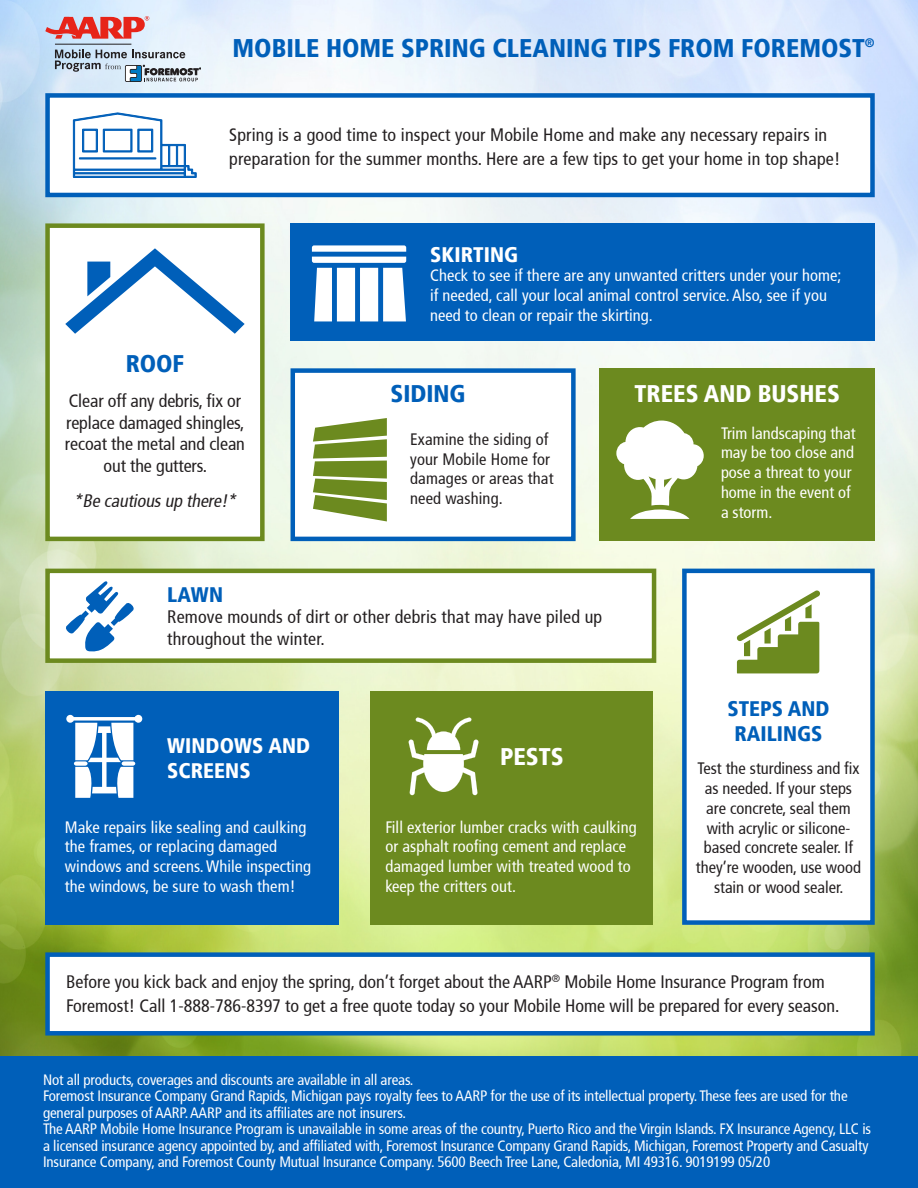
<style>
.page{position:relative;width:918px;height:1188px;background:#fff}
.page>*{position:absolute;margin:0;border:0;box-sizing:border-box;transform-origin:0 0}
.t1{font:900 condensed 25.5px "Frutiger";color:#005fb9}
.t2{font:900 condensed 24px "Frutiger";color:#fff}
.t3{font:900 condensed 24px "Frutiger";color:#005fb9}
.t4{font:900 condensed 21px/25.2px "Frutiger";letter-spacing:.005em;color:#fff}
.t5{font:900 condensed 21px/25.2px "Frutiger";color:#005fb9;text-align:center}
.t6{font:condensed 18px/21.6px "Frutiger";color:#231f20}
.t7{font:italic condensed 18px "Frutiger";color:#231f20}
.t8{font:condensed 16.5px/19.8px "Frutiger";letter-spacing:.005em;color:#fff}
.t9{font:condensed 16.5px/19.8px "Frutiger";color:#231f20;text-align:center}
.t10{font:condensed 15px/16.5px "Frutiger";letter-spacing:-.01em;color:#fff}
</style>
<div class="page">
<img style="left:0;top:0;width:918px;height:1056px">
<div style="left:45px;top:223px;width:220px;height:318px;background:#fff;border:4px solid #6c8a1f"></div>
<div style="left:45px;top:93px;width:830px;height:104px;background:#fff;border:4px solid #005fb9"></div>
<div style="left:371px;top:691px;width:282px;height:234px;background:#6c8a1f"></div>
<div style="left:45px;top:691px;width:294px;height:234px;background:#005fb9"></div>
<div style="left:45px;top:569px;width:611px;height:94px;background:#fff;border:4px solid #6c8a1f"></div>
<div style="left:45px;top:952px;width:830px;height:84px;background:#fff;border:4px solid #005fb9"></div>
<div style="left:682px;top:569px;width:193px;height:356px;background:#fff;border:4px solid #005fb9"></div>
<div style="left:291px;top:368px;width:285px;height:173px;background:#fff;border:4px solid #005fb9"></div>
<div style="left:600px;top:368px;width:275px;height:173px;background:#6c8a1f"></div>
<div style="left:291px;top:223px;width:584px;height:118px;background:#005fb9"></div>
<svg style="left:65px;top:248px;width:180px;height:86px"></svg>
<svg style="left:312px;top:245px;width:94px;height:76px"></svg>
<svg style="left:313px;top:418px;width:74px;height:103px"></svg>
<svg style="left:66px;top:581px;width:68px;height:71px"></svg>
<svg style="left:66px;top:715px;width:76px;height:83px"></svg>
<svg style="left:736px;top:590px;width:84px;height:83px"></svg>
<svg style="left:408px;top:717px;width:71px;height:78px"></svg>
<svg style="left:616px;top:421px;width:88px;height:98px"></svg>
<svg style="left:73px;top:112px;width:124px;height:66px"></svg>
<div style="left:0;top:1056px;width:918px;height:132px;background:#005fb9"></div>
<svg style="left:45px;top:16px;width:104px;height:23px"></svg>
<hr style="left:55px;top:44px;width:76px;height:1px;background:#231f20">
<svg style="left:125px;top:65px;width:17px;height:17px"></svg>
<svg style="left:55px;top:49px;width:146px;height:32px"></svg>
<p class="t1" style="left:233px;top:33px;width:644px">MOBILE HOME SPRING CLEANING TIPS FROM FOREMOST<sup>®</sup></p>
<p class="t6" style="left:229px;top:123px;width:613px;line-height:24px">Spring is a good time to inspect your Mobile Home and make any necessary repairs in preparation for the summer months. Here are a few tips to get your home in top shape!</p>
<p class="t3" style="left:126px;top:349px;width:60px">ROOF</p>
<p class="t6" style="left:65px;top:390px;width:181px;text-align:center">Clear off any debris, fix or replace damaged shingles, recoat the metal and clean out the gutters.</p>
<p class="t7" style="left:74px;top:490px;width:168px">*Be cautiousup there!*</p>
<p class="t4" style="left:430px;top:242px;width:90px">SKIRTING</p>
<p class="t8" style="left:430px;top:266px;width:413px">Check to see if there are any unwanted critters under your home; if needed, call your local animal control service. Also, see if you need to clean or repair the skirting.</p>
<p class="t3" style="left:390px;top:379px;width:77px">SIDING</p>
<p class="t2" style="left:635px;top:379px;width:207px">TREES AND BUSHES</p>
<p class="t9" style="left:410px;top:429px;width:145px;text-align:left">Examine the siding of your Mobile Home for damages or areas that need washing.</p>
<p class="t8" style="left:721px;top:423px;width:136px">Trim landscaping that may be too close and pose a threat to your home in the event of a storm.</p>
<p class="t5" style="left:167px;top:582px;width:57px">LAWN</p>
<p class="t6" style="left:167px;top:606px;width:437px">Remove mounds of dirt or other debris that may have piled up throughout the winter.</p>
<p class="t4" style="left:167px;top:733px;width:145px">WINDOWS AND<br>SCREENS</p>
<p class="t8" style="left:65px;top:817px;width:248px">Make repairs like sealing and caulking the frames, or replacing damaged windows and screens. While inspecting the windows, be sure to wash them!</p>
<p class="t2" style="left:500px;top:742px;width:65px">PESTS</p>
<p class="t8" style="left:385px;top:817px;width:253px">Fill exterior lumber cracks with caulking or asphalt roofing cement and replace damaged lumber with treated wood to keep the critters out.</p>
<p class="t5" style="left:727px;top:696px;width:103px">STEPS AND<br>RAILINGS</p>
<p class="t9" style="left:696px;top:759px;width:167px">Test the sturdiness and fix as needed. If your steps are concrete, seal them with acrylic or silicone&shy;based concrete sealer. If they’re wooden, use wood stain or wood sealer.</p>
<p class="t6" style="left:66px;top:970px;width:775px;line-height:24px">Before you kick back and enjoy the spring, don’t forget about the AARP<sup>®</sup> Mobile Home Insurance Program from<br>Foremost! Call 1-888-786-8397 to get a free quote today so your Mobile Home will be prepared for every season.</p>
<p class="t10" style="left:43px;top:1072px;width:372px">Not all products, coverages and discounts are available in all areas.</p>
<p class="t10" style="left:43px;top:1088px;width:806px">Foremost Insurance Company Grand Rapids, Michigan pays royalty fees to AARP for the use of its intellectual property. These fees are used for the general purposes of AARP. AARP and its affiliates are not insurers.</p>
<p class="t10" style="left:43px;top:1121px;width:830px">The AARP Mobile Home Insurance Program is unavailable in some areas of the country, Puerto Rico and the Virgin Islands. FX Insurance Agency, LLC is a licensed insurance agency appointed by, and affiliated with, Foremost Insurance Company Grand Rapids, Michigan, Foremost Property and Casualty<br>Insurance Company, and Foremost County Mutual Insurance Company. 5600 Beech Tree Lane, Caledonia, MI 49316. 9019199 05/20</p>
</div>
